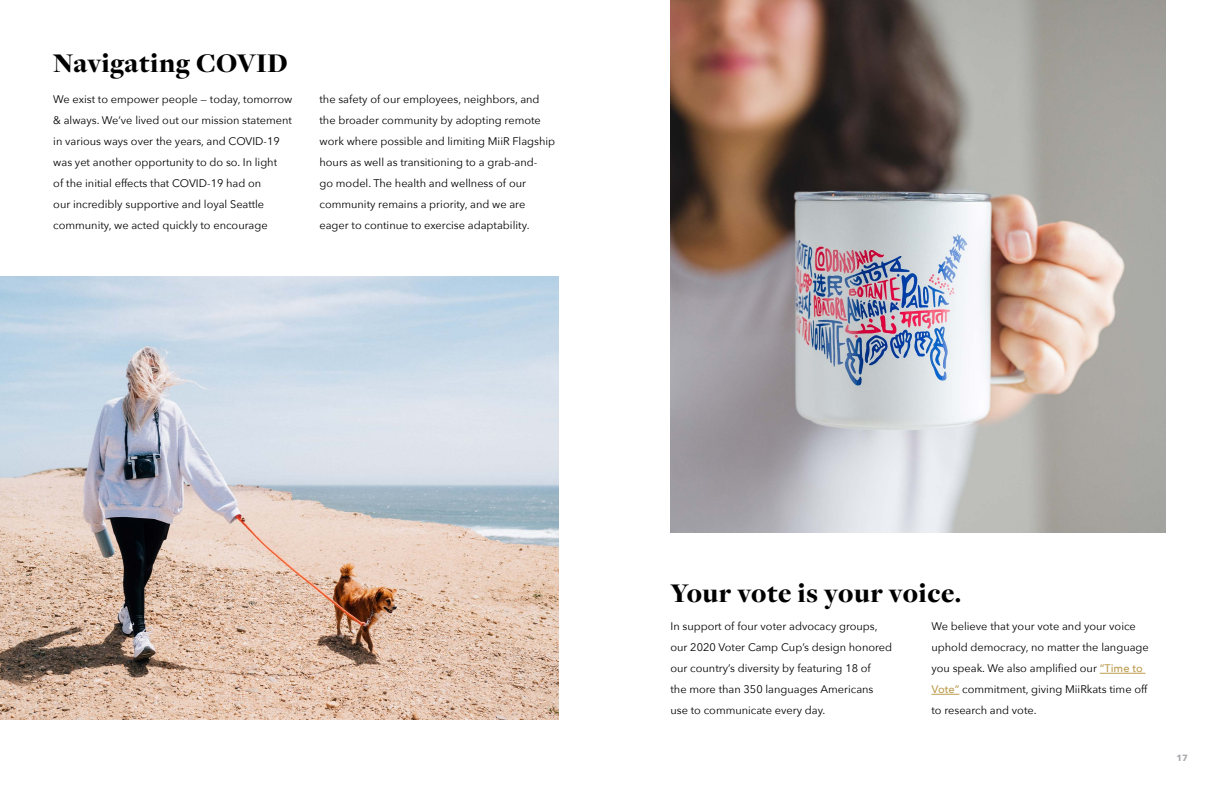
<style>
.page{position:relative;width:1224px;height:792px;background:#fff}
.page>*{position:absolute;margin:0;border:0;box-sizing:border-box;transform-origin:0 0}
.t1{font:900 28px "Freight Disp Pro";letter-spacing:.015em;color:#000}
.t2{font:11px/21px "Avenir Next";color:#000}
.t3{font:700 9px "Avenir Next";color:#a7a9ac}
.s1{font-weight:500;color:#bd9e51}
</style>
<div class="page">
<img style="left:0;top:277px;width:559px;height:442px">
<img style="left:671px;top:0;width:494px;height:532px">
<hr style="left:1100px;top:673px;width:45px;height:1px;background:#bd9e51">
<svg style="left:932px;top:694px;width:27px;height:1px"></svg>
<p class="t1" style="left:53px;top:45px;width:236px">Navigating COVID</p>
<p class="t2" style="left:53px;top:88px;width:241px">We exist to empower people — today, tomorrow &amp; always. We’ve lived out our mission statement in various ways over the years, and COVID-19 was yet another opportunity to do so. In light<br>of the initial effects that COVID-19 had on<br>our incredibly supportive and loyal Seattle community, we acted quickly to encourage</p>
<p class="t2" style="left:320px;top:88px;width:237px">the safety of our employees, neighbors, and the broader community by adopting remote work where possible and limiting MiiR Flagship hours as well as transitioning to a grab-and-<br>go model. The health and wellness of our community remains a priority, and we are eager to continue to exercise adaptability.</p>
<p class="t1" style="left:671px;top:575px;width:292px">Your vote is your voice.</p>
<p class="t2" style="left:671px;top:616px;width:223px">In support of four voter advocacy groups, our 2020 Voter Camp Cup’s design honored our country’s diversity by featuring 18 of<br>the more than 350 languages Americans use to communicate every day.</p>
<p class="t2" style="left:932px;top:616px;width:219px">We believe that your vote and your voice uphold democracy, no matter the language you speak.⁣ We also amplified our <span class="s1">“Time to Vote”</span> commitment, giving MiiRkats time off to research and vote.</p>
<p class="t3" style="left:1176px;top:750px;width:13px">17</p>
</div>
